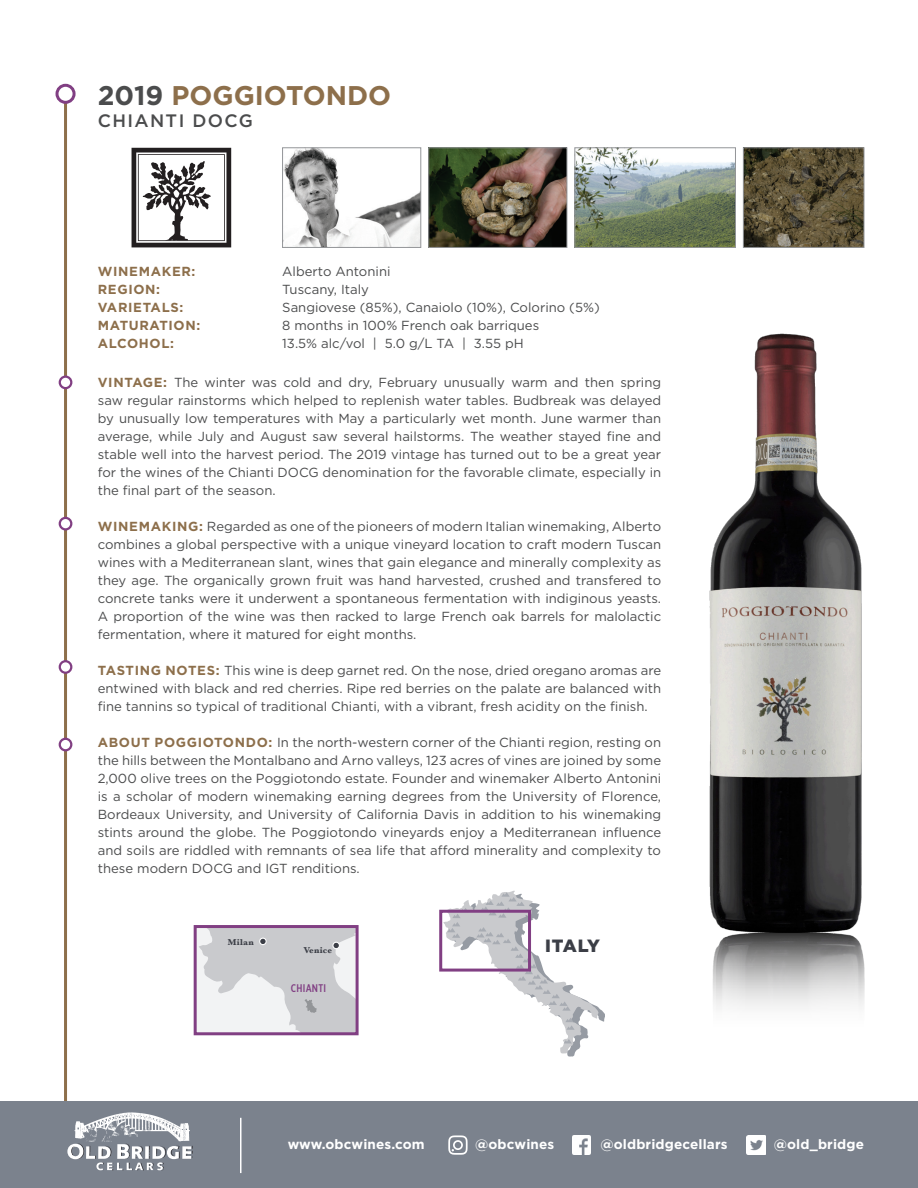
<style>
.page{position:relative;width:918px;height:1188px;background:#fff}
.page>*{position:absolute;margin:0;border:0;box-sizing:border-box;transform-origin:0 0}
.t1{font:700 27px "Gotham";color:#8d6f4b}
.t2{font:500 18px "Gotham";letter-spacing:.075em;color:#4b4c4d}
.t3{font:900 17.7px "Gotham";letter-spacing:.005em;color:#3b3e46}
.space{font:700 13.5px "Gotham";letter-spacing:.01em;color:#fff}
.Tasting_Notes_Paragr{font:13.2px/18px "Gotham";color:#4b4c4d;text-align:justify}
.Tasting_Notes_Paragr-2{font:700 13.2px "Gotham";letter-spacing:.05em;color:#8d6f4b}
.t4{font:500 11.1px "Gotham X Narrow";letter-spacing:.025em;color:#813f83}
.t5{font:700 8.85px "Baskerville";letter-spacing:.025em;color:#3b3e46}
.s1{color:#4b4c4d}
.s2{font-weight:700;color:#8d6f4b}
</style>
<div class="page">
<svg style="left:132px;top:148px;width:99px;height:99px"></svg>
<hr style="left:64px;top:85px;width:3px;height:1026px;background:#8d6f4b">
<img style="left:284px;top:149px;width:135px;height:97px">
<div style="left:282px;top:147px;width:139px;height:101px;border:1px solid #939598"></div>
<img style="left:576px;top:149px;width:158px;height:97px">
<div style="left:574px;top:147px;width:162px;height:101px;border:1px solid #939598"></div>
<img style="left:430px;top:149px;width:135px;height:97px">
<div style="left:428px;top:147px;width:139px;height:101px;border:1px solid #939598"></div>
<div style="left:57px;top:85px;width:17px;height:17px;background:#fff;border-radius:50%"></div>
<div style="left:56px;top:84px;width:20px;height:20px;border:3px solid #813f83;border-radius:50%"></div>
<img style="left:745px;top:149px;width:117px;height:97px">
<div style="left:743px;top:147px;width:121px;height:101px;border:1px solid #939598"></div>
<div style="left:60px;top:518px;width:11px;height:11px;background:#fff;border-radius:50%"></div>
<div style="left:59px;top:517px;width:13px;height:14px;border:2px solid #813f83;border-radius:50%"></div>
<div style="left:60px;top:739px;width:11px;height:11px;background:#fff;border-radius:50%"></div>
<div style="left:59px;top:738px;width:13px;height:13px;border:2px solid #813f83;border-radius:50%"></div>
<div style="left:60px;top:377px;width:11px;height:11px;background:#fff;border-radius:50%"></div>
<div style="left:59px;top:376px;width:13px;height:13px;border:2px solid #813f83;border-radius:50%"></div>
<div style="left:60px;top:661px;width:11px;height:12px;background:#fff;border-radius:50%"></div>
<div style="left:59px;top:660px;width:13px;height:14px;border:2px solid #813f83;border-radius:50%"></div>
<div style="left:194px;top:925px;width:165px;height:110px;border:3px solid #813f83"></div>
<svg style="left:443px;top:891px;width:162px;height:166px"></svg>
<svg style="left:199px;top:927px;width:158px;height:107px"></svg>
<div style="left:439px;top:910px;width:92px;height:62px;border:3px solid #813f83"></div>
<div style="left:260px;top:938px;width:6px;height:7px;background:#3b3e46;border-radius:50%"></div>
<div style="left:259px;top:938px;width:8px;height:7px;border:1px solid #fff;border-radius:50%"></div>
<div style="left:333px;top:942px;width:6px;height:7px;background:#3b3e46;border-radius:50%"></div>
<div style="left:332px;top:942px;width:8px;height:7px;border:1px solid #fff;border-radius:50%"></div>
<div style="left:0;top:1102px;width:918px;height:86px;background:#7b828d"></div>
<img style="left:572px;top:1136px;width:19px;height:18px">
<img style="left:747px;top:1135px;width:19px;height:20px">
<svg style="left:448px;top:1135px;width:20px;height:20px"></svg>
<svg style="left:67px;top:1145px;width:4px;height:13px"></svg>
<img style="left:74px;top:1112px;width:115px;height:30px">
<img style="left:71px;top:1144px;width:122px;height:27px">
<hr style="left:240px;top:1118px;width:2px;height:55px;background:#fff">
<img style="left:709px;top:333px;width:156px;height:676px">
<p class="t1" style="left:98px;top:79px;width:295px"><span class="s1">2019</span> POGGIOTONDO</p>
<p class="t2" style="left:98px;top:110px;width:157px">CHIANTI DOCG</p>
<p class="Tasting_Notes_Paragr-2" style="left:98px;top:263px;width:99px">WINEMAKER:</p>
<p class="Tasting_Notes_Paragr" style="left:282px;top:262px;width:110px">Alberto Antonini</p>
<p class="Tasting_Notes_Paragr-2" style="left:98px;top:281px;width:64px">REGION:</p>
<p class="Tasting_Notes_Paragr" style="left:282px;top:280px;width:88px">Tuscany, Italy</p>
<p class="Tasting_Notes_Paragr-2" style="left:98px;top:299px;width:87px">VARIETALS:</p>
<p class="Tasting_Notes_Paragr" style="left:282px;top:298px;width:319px">Sangiovese (85%), Canaiolo (10%), Colorino (5%)</p>
<p class="Tasting_Notes_Paragr-2" style="left:98px;top:317px;width:104px">MATURATION:</p>
<p class="Tasting_Notes_Paragr" style="left:282px;top:316px;width:258px">8 months in 100% French oak barriques</p>
<p class="Tasting_Notes_Paragr-2" style="left:98px;top:335px;width:78px">ALCOHOL:</p>
<p class="Tasting_Notes_Paragr" style="left:282px;top:334px;width:243px">13.5% alc/vol | 5.0 g/L TA | 3.55 pH</p>
<p class="Tasting_Notes_Paragr" style="left:98px;top:373px;width:565px"><span class="s2">VINTAGE:</span> The winter was cold and dry, February unusually warm and then spring saw regular rainstorms which helped to replenish water tables. Budbreak was delayed by unusually low temperatures with May a particularly wet month. June warmer than average, while July and August saw several hailstorms. The weather stayed fine and stable well into the harvest period. The 2019 vintage has turned out to be a great year for the wines of the Chianti DOCG denomination for the favorable climate, especially in the final part of the season.</p>
<p class="Tasting_Notes_Paragr" style="left:98px;top:517px;width:565px"><span class="s2">WINEMAKING:</span> Regarded as one of the pioneers of modern Italian winemaking, Alberto combines a global perspective with a unique vineyard location to craft modern Tuscan wines with a Mediterranean slant, wines that gain elegance and minerally complexity as they age. The organically grown fruit was hand harvested, crushed and transfered to concrete tanks were it underwent a spontaneous fermentation with indiginous yeasts.<br>A proportion of the wine was then racked to large French oak barrels for malolactic fermentation, where it matured for eight months.</p>
<p class="Tasting_Notes_Paragr" style="left:98px;top:661px;width:565px"><span class="s2">TASTING NOTES:</span> This wine is deep garnet red. On the nose, dried oregano aromas are entwined with black and red cherries. Ripe red berries on the palate are balanced with fine tannins so typical of traditional Chianti, with a vibrant, fresh acidity on the finish.</p>
<p class="Tasting_Notes_Paragr" style="left:98px;top:733px;width:565px"><span class="s2">ABOUT POGGIOTONDO:</span> In the north-western corner of the Chianti region, resting on the hills between the Montalbano and Arno valleys, 123 acres of vines are joined by some 2,000 olive trees on the Poggiotondo estate. Founder and winemaker Alberto Antonini is a scholar of modern winemaking earning degrees from the University of Florence, Bordeaux University, and University of California Davis in addition to his winemaking stints around the globe. The Poggiotondo vineyards enjoy a Mediterranean influence and soils are riddled with remnants of sea life that afford minerality and complexity to these modern DOCG and IGT renditions.</p>
<p class="t5" style="left:228px;top:935px;width:27px">Milan</p>
<p class="t5" style="left:304px;top:944px;width:30px">Venice</p>
<p class="t4" style="left:291px;top:981px;width:37px">CHIANTI</p>
<p class="t3" style="left:545px;top:934px;width:57px">ITALY</p>
<p class="space" style="left:288px;top:1136px;width:139px">www.obcwines.com</p>
<p class="space" style="left:475px;top:1136px;width:81px">@obcwines</p>
<p class="space" style="left:600px;top:1136px;width:129px">@oldbridgecellars</p>
<p class="space" style="left:774px;top:1136px;width:92px">@old_bridge</p>
</div>
